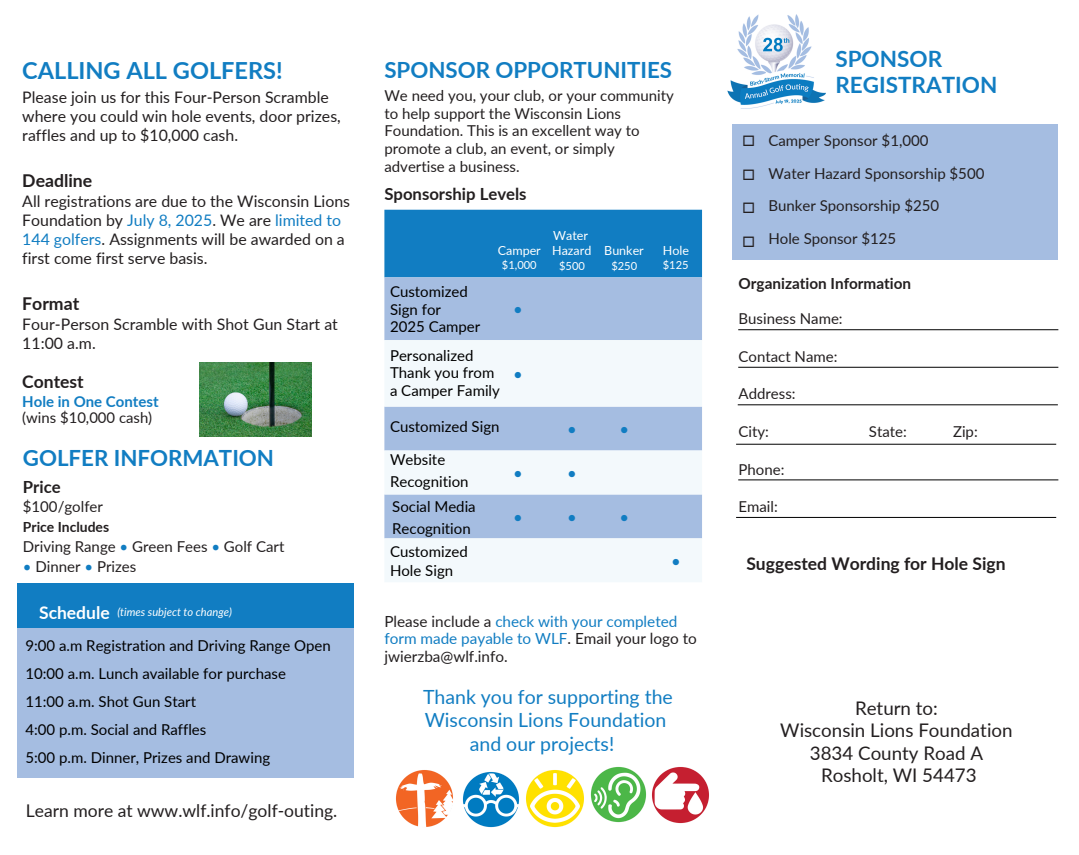
<style>
.page{position:relative;width:1079px;height:855px;background:#fff}
.page>*{position:absolute;margin:0;border:0;box-sizing:border-box;transform-origin:0 0}
.t1{font:700 23.5px "Lato";color:#117dc2}
.t2{font:700 22.5px/26.2px "Lato";color:#117dc2}
.t3{font:700 22.25px "Lato";color:#117dc2}
.t4{font:20.75px/33.8px "Lato";color:#231f20;text-align:justify}
.t5{font:19.5px/23px "Lato";color:#117dc2}
.t6{font:18.75px/22.5px "Lato";color:#231f20;text-align:center}
.t7{font:700 17.62px "Lato";color:#231f20}
.t8{font:17.5px "Lato";color:#231f20}
.t9{font:700 17.5px "Lato";color:#231f20}
.t10{font:700 17.5px "Lato";color:#fff}
.t11{font:700 16.75px "Lato";color:#231f20}
.t12{font:16.75px "Lato";color:#117dc2}
.t13{font:15.88px/18.9px "Lato";color:#231f20}
.t14{font:15.38px/17.8px "Lato";color:#231f20}
.t15{font:700 15.38px "Lato";color:#231f20}
.t16{font:15px/17.8px "Lato";color:#231f20}
.t17{font:15px/17.8px "Lato";color:#000}
.t18{font:700 15px "Lato";color:#117dc2}
.t19{font:14.88px "Lato";color:#231f20}
.t20{font:700 13.88px "Lato";color:#231f20}
.t21{font:12.5px "Lato";color:#fff}
.t22{font:italic 11.12px "Lato";color:#fff}
.t23{font:11.12px "Lato";color:#fff}
.s1{color:#117dc2}
</style>
<div class="page">
<div style="left:17px;top:627px;width:337px;height:149px;background:#a5bde1"></div>
<div style="left:17px;top:583px;width:337px;height:44px;background:#117dc2"></div>
<div style="left:384px;top:209px;width:318px;height:68px;background:#117dc2"></div>
<div style="left:384px;top:277px;width:318px;height:63px;background:#a5bde1"></div>
<svg style="left:384px;top:340px;width:318px;height:242px;fill:#f3f9fc"></svg>
<div style="left:733px;top:124px;width:325px;height:136px;background:#a5bde1"></div>
<img style="left:727px;top:14px;width:99px;height:95px">
<img style="left:199px;top:362px;width:113px;height:74px">
<img style="left:396px;top:770px;width:57px;height:57px">
<img style="left:590px;top:767px;width:57px;height:55px">
<img style="left:463px;top:772px;width:56px;height:54px">
<img style="left:526px;top:770px;width:58px;height:57px">
<img style="left:652px;top:767px;width:57px;height:56px">
<hr style="left:738px;top:329px;width:320px;height:1px;background:#000">
<hr style="left:738px;top:366px;width:320px;height:1px;background:#000">
<hr style="left:738px;top:404px;width:320px;height:1px;background:#000">
<hr style="left:736px;top:443px;width:320px;height:1px;background:#000">
<hr style="left:738px;top:479px;width:320px;height:1px;background:#000">
<hr style="left:736px;top:516px;width:320px;height:1px;background:#000">
<h6 class="t1" style="left:22px;top:56px;width:262px">CALLING ALL GOLFERS!</h6>
<h6 class="t13" style="left:22px;top:88px;width:320px">Please join us for this Four-Person Scramble where you could win hole events, door prizes, raffles and up to $10,000 cash.</h6>
<p class="t7" style="left:22px;top:170px;width:71px">Deadline</p>
<p class="t13" style="left:22px;top:192px;width:329px">All registrations are due to the Wisconsin Lions Foundation by <span class="s1">July 8, 2025</span>. We are <span class="s1">limited to 144 golfers</span>. Assignments will be awarded on a first come first serve basis.</p>
<h2 class="t7" style="left:22px;top:293px;width:58px">Format</h2>
<h2 class="t13" style="left:22px;top:314px;width:317px">Four-Person Scramble with Shot Gun Start at<br>11:00 a.m.</h2>
<p class="t9" style="left:22px;top:370px;width:63px">Contest</p>
<p class="t18" style="left:22px;top:392px;width:138px">Hole in One Contest</p>
<p class="t19" style="left:22px;top:408px;width:132px">(wins $10,000 cash)</p>
<p class="t3" style="left:23px;top:444px;width:253px">GOLFER INFORMATION</p>
<p class="t11" style="left:23px;top:476px;width:39px">Price</p>
<p class="t16" style="left:23px;top:497px;width:82px">$100/golfer</p>
<p class="t20" style="left:23px;top:518px;width:88px">Price Includes</p>
<p class="t16" style="left:23px;top:536px;width:263px">Driving Range <span class="s1">•</span> Green Fees <span class="s1">•</span> Golf Cart</p>
<p class="t16" style="left:23px;top:557px;width:115px"><span class="s1">•</span> Dinner <span class="s1">•</span> Prizes</p>
<p class="t10" style="left:39px;top:601px;width:72px">Schedule</p>
<p class="t22" style="left:117px;top:604px;width:116px">(times subject to change)</p>
<h3 class="t17" style="left:25px;top:635px;width:307px">9:00 a.m Registration and Driving Range Open</h3>
<p class="t17" style="left:25px;top:663px;width:262px">10:00 a.m. Lunch available for purchase</p>
<p class="t17" style="left:25px;top:691px;width:172px">11:00 a.m. Shot Gun Start</p>
<p class="t17" style="left:25px;top:719px;width:182px">4:00 p.m. Social and Raffles</p>
<p class="t17" style="left:25px;top:748px;width:246px">5:00 p.m. Dinner, Prizes and Drawing</p>
<p class="t8" style="left:26px;top:799px;width:313px">Learn more at www.wlf.info/golf-outing.</p>
<h4 class="t3" style="left:384px;top:56px;width:289px">SPONSOR OPPORTUNITIES</h4>
<p class="t16" style="left:384px;top:86px;width:291px">We need you, your club, or your community to help support the Wisconsin Lions Foundation. This is an excellent way to promote a club, an event, or simply advertise a business.</p>
<p class="t11" style="left:384px;top:183px;width:144px">Sponsorship Levels</p>
<p class="t21" style="left:498px;top:242px;width:45px">Camper</p>
<p class="t23" style="left:502px;top:258px;width:36px">$1,000</p>
<p class="t17" style="left:390px;top:282px;width:79px">Customized</p>
<p class="t17" style="left:390px;top:300px;width:52px">Sign for</p>
<h1 class="t17" style="left:390px;top:317px;width:92px">2025 Camper</h1>
<p class="t17" style="left:390px;top:345px;width:85px">Personalized</p>
<p class="t17" style="left:390px;top:363px;width:111px">Thank you from a Camper Family</p>
<p class="t12" style="left:513px;top:298px;width:11px">•</p>
<p class="t12" style="left:513px;top:363px;width:11px">•</p>
<p class="t21" style="left:553px;top:227px;width:36px">Water</p>
<h5 class="t21" style="left:552px;top:242px;width:93px">Hazard Bunker</h5>
<p class="t21" style="left:663px;top:242px;width:28px">Hole</p>
<p class="t23" style="left:663px;top:258px;width:27px">$125</p>
<p class="t23" style="left:559px;top:258px;width:27px">$500</p>
<h3 class="t23" style="left:611px;top:258px;width:27px">$250</h3>
<h5 class="t17" style="left:390px;top:417px;width:111px">Customized Sign</h5>
<h5 class="t12" style="left:567px;top:418px;width:11px">•</h5>
<h5 class="t12" style="left:619px;top:418px;width:11px">•</h5>
<p class="t17" style="left:390px;top:450px;width:57px">Website</p>
<p class="t17" style="left:390px;top:472px;width:80px">Recognition</p>
<p class="t17" style="left:392px;top:497px;width:85px">Social Media</p>
<h6 class="t17" style="left:392px;top:518px;width:80px">Recognition</h6>
<p class="t17" style="left:390px;top:541px;width:79px;line-height:18.8px">Customized<br>Hole Sign</p>
<p class="t12" style="left:513px;top:462px;width:11px">•</p>
<p class="t12" style="left:513px;top:506px;width:11px">•</p>
<p class="t12" style="left:567px;top:462px;width:11px">•</p>
<p class="t12" style="left:567px;top:506px;width:11px">•</p>
<p class="t12" style="left:619px;top:506px;width:11px">•</p>
<p class="t12" style="left:671px;top:549px;width:11px">•</p>
<p class="t14" style="left:384px;top:611px;width:314px">Please include a <span class="s1">check with your completed form made payable to WLF</span>. Email your logo to jwierzba@wlf.info.</p>
<p class="t5" style="left:423px;top:684px;width:251px">Thank you for supporting the<br>Wisconsin Lions Foundation</p>
<p class="t5" style="left:470px;top:731px;width:146px">and our projects!</p>
<p class="t2" style="left:835px;top:45px;width:163px">SPONSOR<br>REGISTRATION</p>
<p class="t4" style="left:742px;top:121px;width:14px">□ □ □ □</p>
<p class="t16" style="left:768px;top:131px;width:162px">Camper Sponsor $1,000</p>
<p class="t16" style="left:768px;top:164px;width:218px">Water Hazard Sponsorship $500</p>
<p class="t16" style="left:768px;top:196px;width:172px">Bunker Sponsorship $250</p>
<p class="t16" style="left:768px;top:229px;width:129px">Hole Sponsor $125</p>
<p class="t15" style="left:738px;top:274px;width:174px">Organization Information</p>
<h4 class="t16" style="left:738px;top:309px;width:106px">Business Name:</h4>
<p class="t16" style="left:738px;top:347px;width:100px">Contact Name:</p>
<p class="t16" style="left:738px;top:384px;width:59px">Address:</p>
<p class="t16" style="left:738px;top:422px;width:32px">City:</p>
<p class="t16" style="left:869px;top:422px;width:39px">State:</p>
<p class="t16" style="left:953px;top:422px;width:26px">Zip:</p>
<p class="t16" style="left:738px;top:459px;width:47px">Phone:</p>
<p class="t16" style="left:738px;top:497px;width:41px">Email:</p>
<p class="t9" style="left:746px;top:552px;width:261px">Suggested Wording for Hole Sign</p>
<p class="t6" style="left:780px;top:695px;width:234px">Return to:<br>Wisconsin Lions Foundation<br>3834 County Road A<br>Rosholt, WI 54473</p>
</div>
